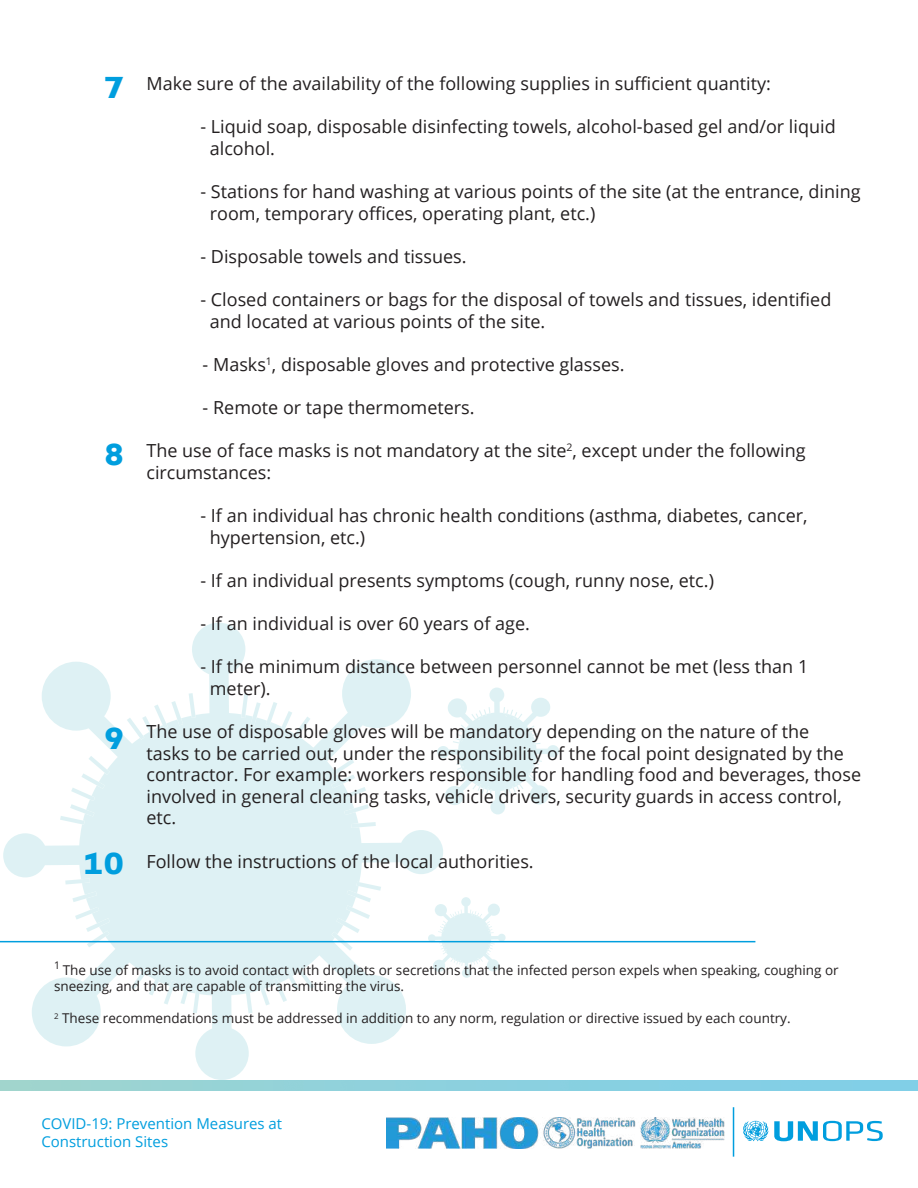
<style>
.page{position:relative;width:918px;height:1188px;background:#fff}
.page>*{position:absolute;margin:0;border:0;box-sizing:border-box;transform-origin:0 0}
.t1{font:800 30px "VF Sans";color:#009ede}
.t2{font:18px/21.6px "Open Sans";color:#231f20}
.t3{font:15px/18px "Open Sans";color:#009ede}
.t4{font:13.5px/16.2px "Open Sans";color:#231f20}
</style>
<div class="page">
<svg style="left:3px;top:623px;width:440px;height:457px"></svg>
<svg style="left:351px;top:822px;width:25px;height:6px"></svg>
<svg style="left:331px;top:759px;width:38px;height:56px"></svg>
<svg style="left:241px;top:693px;width:69px;height:46px"></svg>
<svg style="left:189px;top:693px;width:7px;height:25px"></svg>
<svg style="left:127px;top:701px;width:56px;height:39px"></svg>
<svg style="left:60px;top:756px;width:50px;height:69px"></svg>
<svg style="left:65px;top:879px;width:25px;height:6px"></svg>
<svg style="left:72px;top:891px;width:38px;height:56px"></svg>
<svg style="left:131px;top:968px;width:69px;height:45px"></svg>
<svg style="left:245px;top:989px;width:7px;height:24px"></svg>
<svg style="left:258px;top:967px;width:56px;height:38px"></svg>
<svg style="left:332px;top:882px;width:49px;height:69px"></svg>
<svg style="left:437px;top:688px;width:122px;height:126px"></svg>
<svg style="left:428px;top:897px;width:78px;height:81px"></svg>
<svg style="left:743px;top:1121px;width:140px;height:21px"></svg>
<hr style="left:733px;top:1107px;width:1px;height:50px;background:#009ede">
<img style="left:386px;top:1117px;width:338px;height:31px">
<hr style="left:0;top:941px;width:755px;height:1px;background:#009ede">
<h1 class="t1" style="left:104px;top:64px;width:22px">7</h1>
<h1 class="t1" style="left:104px;top:431px;width:22px">8</h1>
<h1 class="t1" style="left:104px;top:715px;width:22px">9</h1>
<h1 class="t1" style="left:83px;top:841px;width:43px">10</h1>
<p class="t2" style="left:146px;top:72px;width:626px">Make sure of the availability of the following supplies in sufficient quantity:</p>
<p class="t2" style="left:210px;top:115px;width:627px;text-indent:-9px">- Liquid soap, disposable disinfecting towels, alcohol-based gel and/or liquid alcohol.</p>
<p class="t2" style="left:210px;top:180px;width:652px;text-indent:-9px">- Stations for hand washing at various points of the site (at the entrance, dining room, temporary offices, operating plant, etc.)</p>
<p class="t2" style="left:200px;top:245px;width:268px">- Disposable towels and tissues.</p>
<p class="t2" style="left:210px;top:288px;width:623px;text-indent:-9px">- Closed containers or bags for the disposal of towels and tissues, identified and located at various points of the site.</p>
<p class="t2" style="left:203px;top:353px;width:423px">- Masks<sup>1</sup>, disposable gloves and protective glasses.</p>
<p class="t2" style="left:203px;top:396px;width:273px">- Remote or tape thermometers.</p>
<p class="t2" style="left:146px;top:439px;width:661px">The use of face masks is not mandatory at the site<sup>2</sup>, except under the following circumstances:</p>
<p class="t2" style="left:210px;top:504px;width:599px;text-indent:-9px">- If an individual has chronic health conditions (asthma, diabetes, cancer, hypertension, etc.)</p>
<p class="t2" style="left:200px;top:569px;width:515px">- If an individual presents symptoms (cough, runny nose, etc.)</p>
<p class="t2" style="left:200px;top:612px;width:331px">- If an individual is over 60 years of age.</p>
<p class="t2" style="left:210px;top:655px;width:600px;text-indent:-9px">- If the minimum distance between personnel cannot be met (less than 1 meter).</p>
<p class="t2" style="left:146px;top:720px;width:716px">The use of disposable gloves will be mandatory depending on the nature of the<br>tasks to be carried out, under the responsibility of the focal point designated by the contractor. For example: workers responsible for handling food and beverages, those involved in general cleaning tasks, vehicle drivers, security guards in access control, etc.</p>
<p class="t2" style="left:146px;top:850px;width:389px">Follow the instructions of the local authorities.</p>
<p class="t4" style="left:54px;top:961px;width:786px"><sup>1</sup> The use of masks is to avoid contact with droplets or secretions that the infected person expels when speaking, coughing or sneezing, and that are capable of transmitting the virus.</p>
<p class="t4" style="left:54px;top:1010px;width:738px"><sup>2</sup> These recommendations must be addressed in addition to any norm, regulation or directive issued by each country.</p>
<p class="t3" style="left:41px;top:1114px;width:242px">COVID-19: Prevention Measures at<br>Construction Sites</p>
</div>
